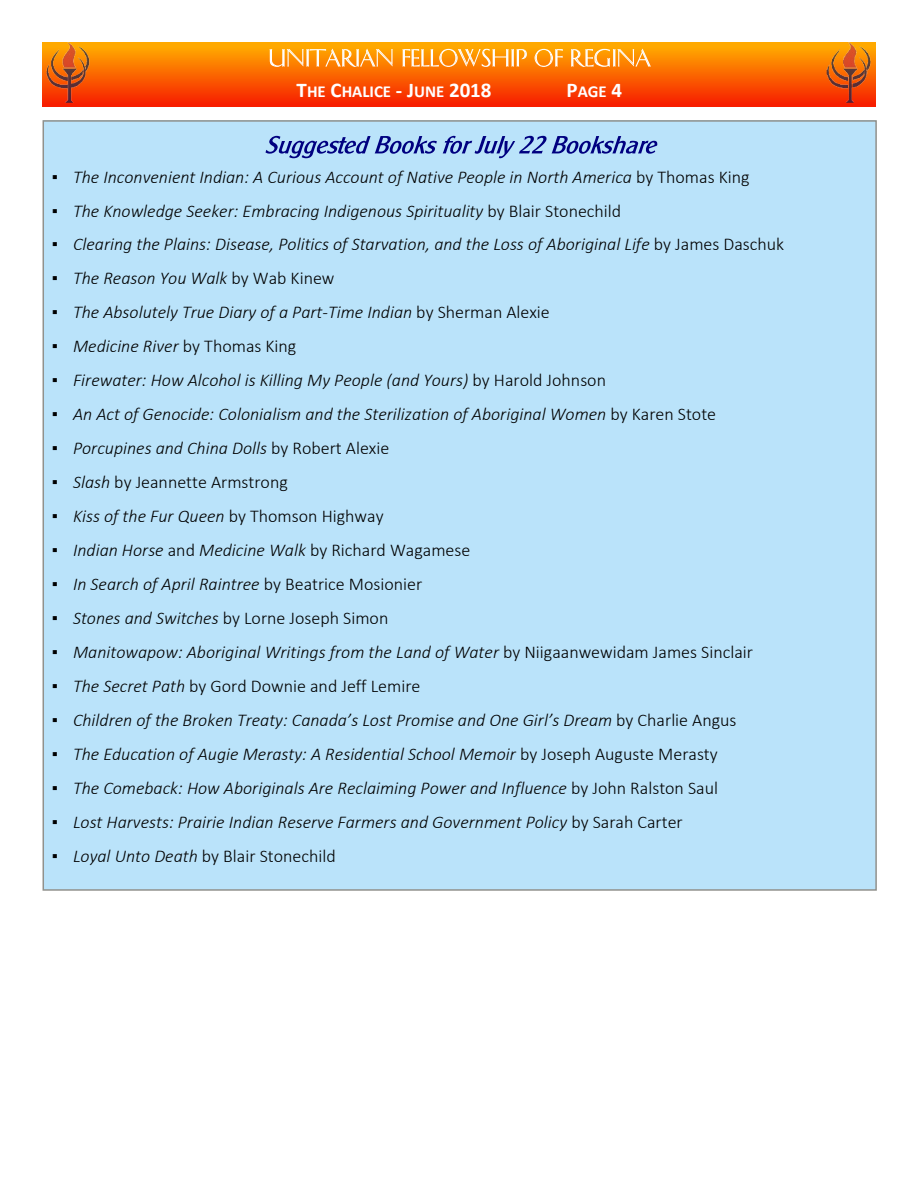
<style>
.page{position:relative;width:918px;height:1188px;background:#fff}
.page>*{position:absolute;margin:0;border:0;box-sizing:border-box;transform-origin:0 0}
.t1{font:italic 300 18px "Calibri";color:#000}
.t2{font:300 18px "Calibri";color:#000}
.t3{font:700 16.8px "Calibri";color:#fff}
.s1{font-size:21px}
.s2{font-family:"Times New Roman";font-weight:400;font-style:normal}
.s3{font-style:normal}
.s4{font-family:"Times New Roman";font-weight:400}
.s5{font-style:italic}
</style>
<div class="page">
<div style="left:43px;top:43px;width:833px;height:63px;background:linear-gradient(to bottom,#ffb100,#f71b00)"></div>
<svg style="left:270px;top:49px;width:123px;height:18px;background:#fdab43"></svg>
<svg style="left:402px;top:49px;width:125px;height:18px;background:#fdad48"></svg>
<svg style="left:535px;top:49px;width:28px;height:18px"></svg>
<svg style="left:571px;top:49px;width:80px;height:18px"></svg>
<img style="left:46px;top:42px;width:44px;height:60px">
<img style="left:827px;top:42px;width:43px;height:60px">
<div style="left:43px;top:121px;width:833px;height:769px;background:#bae3fa"></div>
<svg style="left:265px;top:136px;width:172px;height:22px"></svg>
<svg style="left:443px;top:136px;width:214px;height:22px"></svg>
<p class="t3" style="left:297px;top:84px;width:197px"><span class="s1">T</span>HE <span class="s1">C</span>HALICE <span class="s1">- J</span>UNE <span class="s1">2018</span></p>
<p class="t3" style="left:567px;top:84px;width:57px"><span class="s1">P</span>AGE <span class="s1">4</span></p>
<p class="t1" style="left:52px;top:169px;width:699px"><span class="s2">▪</span> The Inconvenient Indian: A Curious Account of Native People in North America <span class="s3">by Thomas King</span></p>
<p class="t1" style="left:52px;top:203px;width:571px"><span class="s2">▪</span> The Knowledge Seeker: Embracing Indigenous Spirituality <span class="s3">by Blair Stonechild</span></p>
<p class="t1" style="left:52px;top:237px;width:734px"><span class="s2">▪</span> Clearing the Plains: Disease, Politics of Starvation, and the Loss of Aboriginal Life <span class="s3">by James Daschuk</span></p>
<p class="t1" style="left:52px;top:271px;width:284px"><span class="s2">▪</span> The Reason You Walk <span class="s3">by Wab Kinew</span></p>
<p class="t1" style="left:52px;top:305px;width:500px"><span class="s2">▪</span> The Absolutely True Diary of a Part-Time Indian <span class="s3">by Sherman Alexie</span></p>
<p class="t1" style="left:52px;top:339px;width:246px"><span class="s2">▪</span> Medicine River <span class="s3">by Thomas King</span></p>
<p class="t1" style="left:52px;top:373px;width:556px"><span class="s2">▪</span> Firewater: How Alcohol is Killing My People (and Yours) <span class="s3">by Harold Johnson</span></p>
<p class="t1" style="left:52px;top:407px;width:666px"><span class="s2">▪</span> An Act of Genocide: Colonialism and the Sterilization of Aboriginal Women <span class="s3">by Karen Stote</span></p>
<p class="t1" style="left:52px;top:441px;width:339px"><span class="s2">▪</span> Porcupines and China Dolls <span class="s3">by Robert Alexie</span></p>
<p class="t2" style="left:52px;top:475px;width:238px"><span class="s4">▪</span> <span class="s5">Slash</span> by Jeannette Armstrong</p>
<p class="t1" style="left:52px;top:509px;width:333px"><span class="s2">▪</span> Kiss of the Fur Queen <span class="s3">by Thomson Highway</span></p>
<p class="t1" style="left:52px;top:543px;width:420px"><span class="s2">▪</span> Indian Horse <span class="s3">and</span> Medicine Walk <span class="s3">by Richard Wagamese</span></p>
<p class="t1" style="left:52px;top:577px;width:372px"><span class="s2">▪</span> In Search of April Raintree <span class="s3">by Beatrice Mosionier</span></p>
<p class="t2" style="left:52px;top:611px;width:338px"><span class="s4">▪</span> <span class="s5">Stones and Switches</span> by Lorne Joseph Simon</p>
<p class="t1" style="left:52px;top:645px;width:703px"><span class="s2">▪</span> Manitowapow: Aboriginal Writings from the Land of Water <span class="s3">by Niigaanwewidam James Sinclair</span></p>
<p class="t2" style="left:52px;top:679px;width:370px"><span class="s4">▪</span> <span class="s5">The Secret Path</span> by Gord Downie and Jeff Lemire</p>
<p class="t1" style="left:52px;top:713px;width:686px"><span class="s2">▪</span> Children of the Broken Treaty: Canada’s Lost Promise and One Girl’s Dream <span class="s3">by Charlie Angus</span></p>
<p class="t1" style="left:52px;top:747px;width:668px"><span class="s2">▪</span> The Education of Augie Merasty: A Residential School Memoir <span class="s3">by Joseph Auguste Merasty</span></p>
<p class="t1" style="left:52px;top:781px;width:668px"><span class="s2">▪</span> The Comeback: How Aboriginals Are Reclaiming Power and Influence <span class="s3">by John Ralston Saul</span></p>
<p class="t1" style="left:52px;top:815px;width:633px"><span class="s2">▪</span> Lost Harvests: Prairie Indian Reserve Farmers and Government Policy <span class="s3">by Sarah Carter</span></p>
<p class="t2" style="left:52px;top:849px;width:285px"><span class="s4">▪</span> <span class="s5">Loyal Unto Death</span> by Blair Stonechild</p>
</div>
